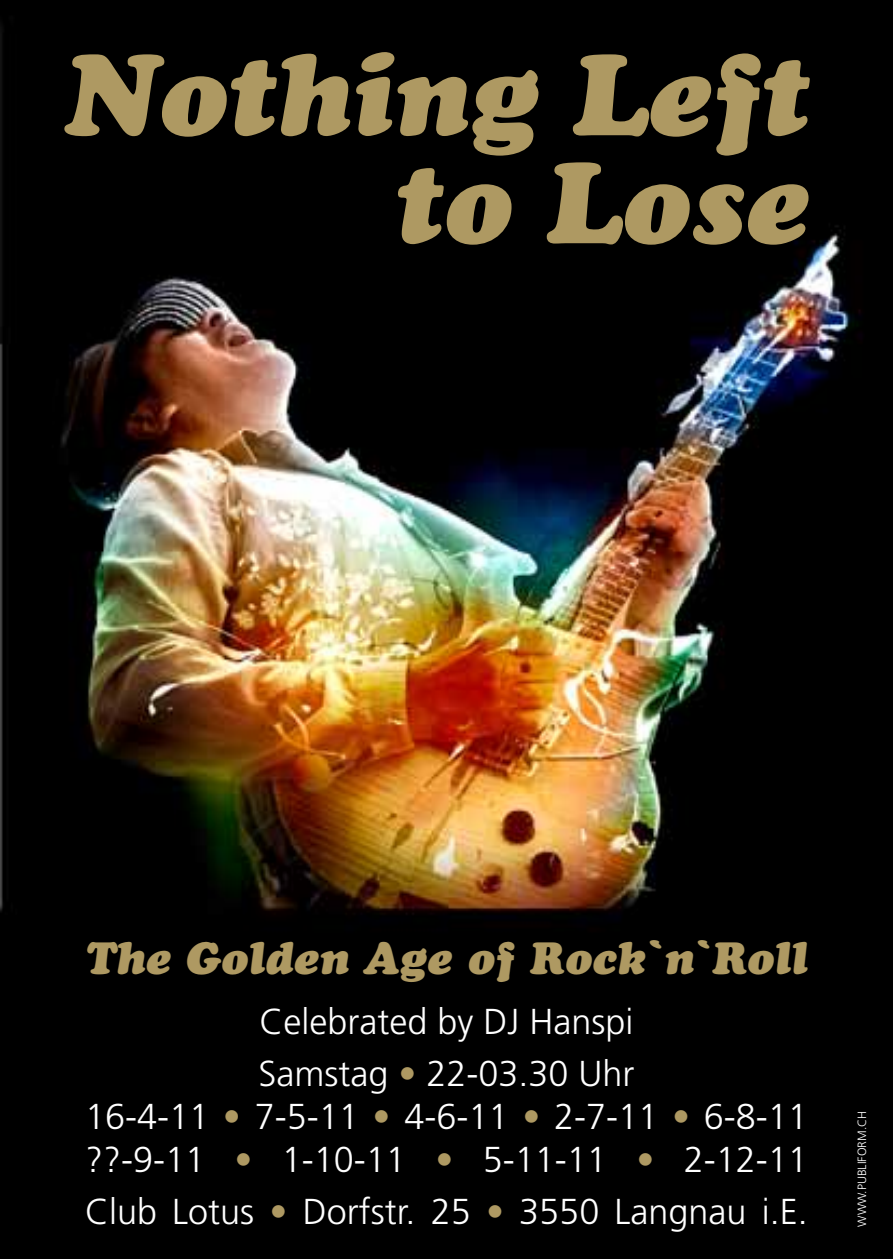
<style>
.page{position:relative;width:893px;height:1259px;background:#fff}
.page>*{position:absolute;margin:0;border:0;box-sizing:border-box;transform-origin:0 0}
.t1{font:italic 114px/108px "Cooper Black Std";color:#ae9962;text-align:right}
.t2{font:italic 45px "Cooper Black Std";color:#ae9962}
.t3{font:300 36px/51.6px "Frutiger LT Std";color:#fff}
.t4{font:300 12px "Frutiger LT Std";color:#fff}
.s1{color:#ae9962}
</style>
<div class="page">
<img style="left:0;top:0;width:893px;height:1259px">
<h1 class="t1" style="left:64px;top:40px;width:745px">Nothing Left to Lose</h1>
<p class="t2" style="left:85px;top:930px;width:724px">The Golden Age of Rock`n`Roll</p>
<p class="t3" style="left:258px;top:996px;width:378px">Celebrated by DJ Hanspi<br>Samstag <span class="s1">•</span> 22-03.30 Uhr</p>
<p class="t3" style="left:85px;top:1095px;width:724px;line-height:43.2px">16-4-11 <span class="s1">•</span> 7-5-11 <span class="s1">•</span> 4-6-11 <span class="s1">•</span> 2-7-11 <span class="s1">•</span> 6-8-11 ??-9-11 <span class="s1">•</span> 1-10-11 <span class="s1">•</span> 5-11-11 <span class="s1">•</span> 2-12-11</p>
<p class="t3" style="left:85px;top:1186px;width:724px">Club Lotus <span class="s1">•</span> Dorfstr. 25 <span class="s1">•</span> 3550 Langnau i.E.</p>
<p class="t4" style="left:855px;top:1226px;width:117px;rotate:-90deg">WWW.PUBLIFORM.CH</p>
</div>
